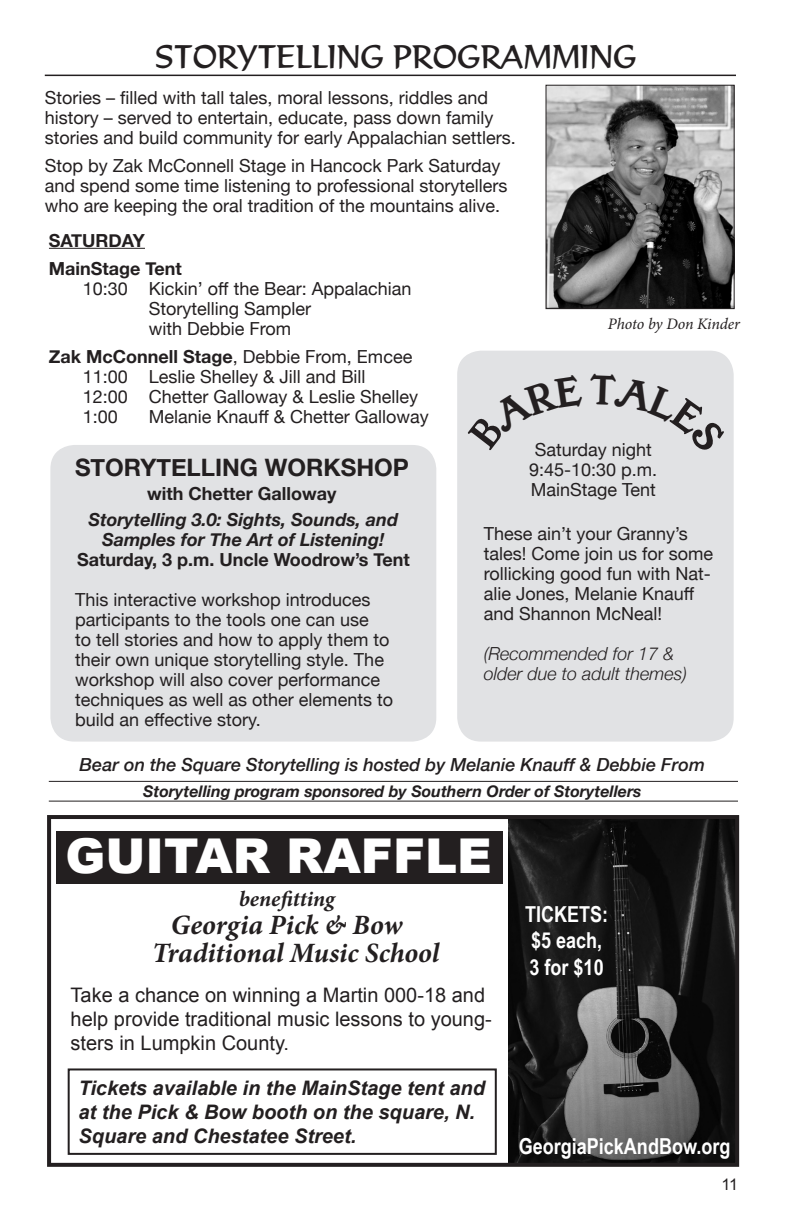
<style>
.page{position:relative;width:792px;height:1224px;background:#fff}
.page>*{position:absolute;margin:0;border:0;box-sizing:border-box;transform-origin:0 0}
.t1{font:900 48px "Arial";color:#fff}
.t2{font:32px "Formal 436 BT";color:#231f20}
.t3{font:italic 700 28px/28px "Minion Pro";letter-spacing:-.005em;color:#231f20}
.t4{font:700 24px "Helvetica Neue";color:#231f20}
.t5{font:700 22px/26.4px "Arial Narrow";color:#fff}
.t6{font:italic 700 22px "Minion Pro";color:#231f20}
.t7{font:20px/24px "Arial";color:#231f20}
.t8{font:italic 700 20px/24px "Arial";color:#231f20}
.t9{font:18px/20px "Helvetica Neue";color:#231f20}
.t10{font:700 18px/28px "Helvetica Neue";color:#231f20}
.t11{font:italic 700 18px/20px "Helvetica Neue";color:#231f20;text-align:center}
.t12{font:italic 500 18px "Helvetica Neue";color:#231f20}
.t13{font:italic 300 18px/20px "Helvetica Neue";color:#231f20}
.t14{font:italic 700 16px "Helvetica Neue";color:#231f20}
.t15{font:italic 16px "Minion Pro";letter-spacing:-.01em;color:#231f20}
.t16{font:16px "Arial";color:#231f20}
.s1{font-weight:700}
</style>
<div class="page">
<div style="left:56px;top:831px;width:447px;height:53px;background:#231f20"></div>
<img style="left:508px;top:820px;width:226px;height:342px">
<div style="left:47px;top:815px;width:692px;height:352px;border:4px solid #231f20"></div>
<hr style="left:45px;top:75px;width:691px;height:1px;background:#231f20">
<hr style="left:49px;top:781px;width:689px;height:1px;background:#231f20">
<hr style="left:49px;top:801px;width:689px;height:1px;background:#231f20">
<div style="left:68px;top:1068px;width:429px;height:87px;border:2px solid #231f20"></div>
<img style="left:548px;top:87px;width:184px;height:220px">
<div style="left:546px;top:85px;width:188px;height:224px;border:1px solid #231f20"></div>
<div style="left:457px;top:351px;width:277px;height:391px;background:#e1e2e4;border-radius:24px"></div>
<hr style="left:49px;top:248px;width:96px;height:1px;background:#231f20">
<div style="left:50px;top:445px;width:386px;height:297px;background:#e1e2e4;border-radius:24px"></div>
<h2 class="t2" style="left:155px;top:37px;width:483px">STORYTELLING PROGRAMMING</h2>
<p class="t9" style="left:45px;top:89px;width:473px">Stories – filled with tall tales, moral lessons, riddles and history – served to entertain, educate, pass down family stories and build community for early Appalachian settlers.</p>
<p class="t9" style="left:45px;top:157px;width:464px">Stop by Zak McConnell Stage in Hancock Park Saturday and spend some time listening to professional storytellers who are keeping the oral tradition of the mountains alive.</p>
<p class="t10" style="left:49px;top:227px;width:135px">SATURDAY<br>MainStage Tent</p>
<p class="t9" style="left:149px;top:279px;width:264px;text-indent:-66px">10:30 Kickin’ off the Bear: Appalachian<br>Storytelling Sampler<br>with Debbie From</p>
<p class="t9" style="left:83px;top:347px;width:337px;text-indent:-34px"><span class="s1">Zak McConnell Stage</span>, Debbie From, Emcee<br>11:00 Leslie Shelley &amp; Jill and Bill<br>12:00 Chetter Galloway &amp; Leslie Shelley<br>1:00</p>
<p class="t9" style="left:149px;top:407px;width:281px">Melanie Knauff &amp; Chetter Galloway</p>
<p class="t15" style="left:608px;top:313px;width:134px">Photo by Don Kinder</p>
<p class="t9" style="left:529px;top:441px;width:130px;text-align:center">Saturday night<br>9:45-10:30 p.m.<br>MainStage Tent</p>
<p class="t9" style="left:484px;top:524px;width:231px">These ain’t your Granny’s tales! Come join us for some rollicking good fun with Nat&shy;alie Jones, Melanie Knauff and Shannon McNeal!</p>
<p class="t13" style="left:484px;top:642px;width:205px">(Recommended for 17 &amp; older due to adult themes)</p>
<h3 class="t4" style="left:75px;top:449px;width:335px">STORYTELLING WORKSHOP</h3>
<p class="t10" style="left:147px;top:480px;width:191px">with Chetter Galloway</p>
<p class="t11" style="left:89px;top:510px;width:311px">Storytelling 3.0: Sights, Sounds, and<br>Samples for The Art of Listening!</p>
<p class="t10" style="left:77px;top:546px;width:334px">Saturday, 3 p.m. Uncle Woodrow’s Tent</p>
<p class="t9" style="left:75px;top:591px;width:319px">This interactive workshop introduces participants to the tools one can use<br>to tell stories and how to apply them to their own unique storytelling style. The workshop will also cover performance techniques as well as other elements to build an effective story.</p>
<p class="t12" style="left:80px;top:749px;width:627px">Bear on the Square Storytelling is hosted by Melanie Knauff &amp; Debbie From</p>
<p class="t14" style="left:143px;top:778px;width:500px">Storytelling program sponsored by Southern Order of Storytellers</p>
<h1 class="t1" style="left:66px;top:821px;width:428px">GUITAR RAFFLE</h1>
<p class="t6" style="left:239px;top:883px;width:98px">benefitting</p>
<h3 class="t3" style="left:152px;top:911px;width:289px;text-indent:19px">Georgia Pick &amp; Bow<br>Traditional Music School</h3>
<p class="t7" style="left:71px;top:984px;width:423px">Take a chance on winning a Martin 000-18 and help provide traditional music lessons to young&shy;sters in Lumpkin County.</p>
<p class="t5" style="left:525px;top:900px;width:85px">TICKETS: $5 each,<br>3 for $10</p>
<p class="t8" style="left:78px;top:1076px;width:408px">Tickets available in the MainStage tent and at the Pick &amp; Bow booth on the square, N.<br>Square and Chestatee Street.</p>
<p class="t5" style="left:519px;top:1132px;width:213px">GeorgiaPickAndBow.org</p>
<p class="t16" style="left:721px;top:1174px;width:18px">11</p>
</div>
